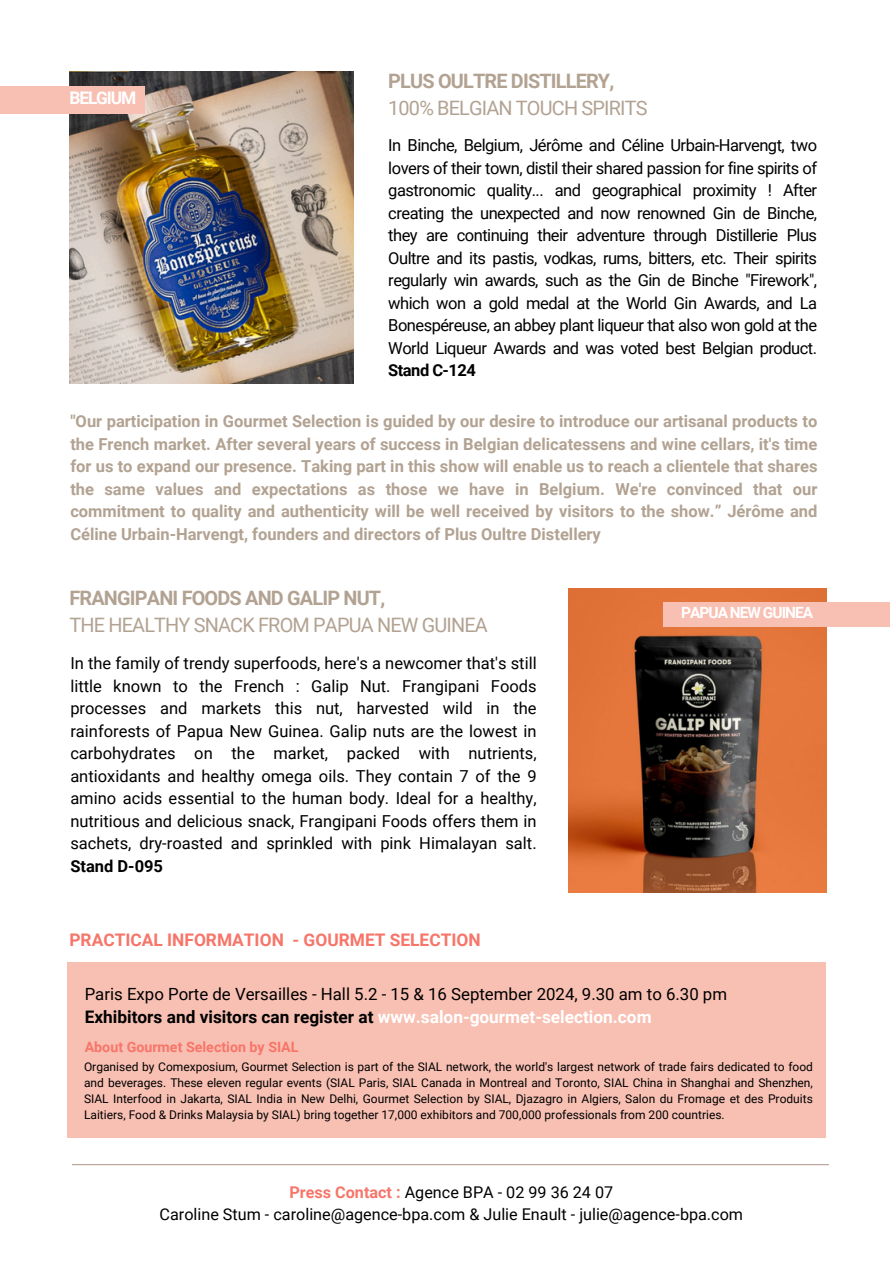
<style>
.page{position:relative;width:894px;height:1264px;background:#fff}
.page>*{position:absolute;margin:0;border:0;box-sizing:border-box;transform-origin:0 0}
.t1{font:19.8px/27px "Roboto";letter-spacing:-.04em;color:#b2a292}
.t2{font:700 17.4px "Roboto";color:#f77569}
.t3{font:700 17.25px "Roboto";color:#000}
.t4{font:700 17.25px "Roboto";letter-spacing:-.065em;color:#fff}
.t5{font:16.8px "Roboto";color:#000}
.t6{font:16.5px/22.5px "Roboto";letter-spacing:-.015em;color:#000;text-align:justify}
.t7{font:700 16.5px/22.5px "Roboto";color:#b2a292;text-align:justify}
.t8{font:16.2px/22.5px "Roboto";color:#000;text-align:center}
.t9{font:700 15.45px "Roboto";letter-spacing:-.065em;color:#fff}
.t10{font:700 14.25px "Roboto";color:#f77569}
.t11{font:12px/16px "Roboto";color:#000;text-align:justify}
.s1{font-weight:700}
.s2{color:#fff}
.s3{font-weight:700;color:#f77569}
</style>
<div class="page">
<img style="left:69px;top:71px;width:284px;height:312px">
<div style="left:0;top:86px;width:144px;height:27px;background:#f8c0b3"></div>
<img style="left:568px;top:588px;width:258px;height:304px">
<div style="left:663px;top:602px;width:226px;height:24px;background:#f8c0b3"></div>
<hr style="left:72px;top:1164px;width:756px;height:1px;background:#b7a093">
<div style="left:67px;top:961px;width:758px;height:176px;background:#f8c0b3"></div>
<h4 class="t4" style="left:69px;top:88px;width:68px">BELGIUM</h4>
<h5 class="t1" style="left:388px;top:68px;width:261px"><span class="s1">PLUS OULTRE DISTILLERY,<br></span>100% BELGIAN TOUCH SPIRITS</h5>
<p class="t6" style="left:388px;top:134px;width:430px">In Binche, Belgium, Jérôme and Céline Urbain-Harvengt, two lovers of their town, distil their shared passion for fine spirits of gastronomic quality... and geographical proximity ! After creating the unexpected and now renowned Gin de Binche, they are continuing their adventure through Distillerie Plus Oultre and its pastis, vodkas, rums, bitters, etc. Their spirits regularly win awards, such as the Gin de Binche "Firework", which won a gold medal at the World Gin Awards, and La Bonespéreuse, an abbey plant liqueur that also won gold at the World Liqueur Awards and was voted best Belgian product.<br><span class="s1">Stand C-124</span></p>
<h3 class="t7" style="left:70px;top:410px;width:748px">"Our participation in Gourmet Selection is guided by our desire to introduce our artisanal products to the French market. After several years of success in Belgian delicatessens and wine cellars, it's time for us to expand our presence. Taking part in this show will enable us to reach a clientele that shares the same values and expectations as those we have in Belgium. We're convinced that our commitment to quality and authenticity will be well received by visitors to the show.” Jérôme and Céline Urbain-Harvengt, founders and directors of Plus Oultre Distellery</h3>
<h2 class="t1" style="left:69px;top:585px;width:420px"><span class="s1">FRANGIPANI FOODS AND GALIP NUT,<br></span>THE HEALTHY SNACK FROM PAPUA NEW GUINEA</h2>
<h1 class="t6" style="left:70px;top:652px;width:467px">In the family of trendy superfoods, here's a newcomer that's still little known to the French : Galip Nut. Frangipani Foods processes and markets this nut, harvested wild in the rainforests of Papua New Guinea. Galip nuts are the lowest in carbohydrates on the market, packed with nutrients, antioxidants and healthy omega oils. They contain 7 of the 9 amino acids essential to the human body. Ideal for a healthy, nutritious and delicious snack, Frangipani Foods offers them in sachets, dry-roasted and sprinkled with pink Himalayan salt.<br><span class="s1">Stand D-095</span></h1>
<h2 class="t2" style="left:69px;top:929px;width:412px">PRACTICAL INFORMATION - GOURMET SELECTION</h2>
<p class="t9" style="left:681px;top:604px;width:133px">PAPUA NEW GUINEA</p>
<p class="t5" style="left:85px;top:984px;width:643px">Paris Expo Porte de Versailles - Hall 5.2 - 15 &amp; 16 September 2024, 9.30 am to 6.30 pm</p>
<p class="t3" style="left:85px;top:1006px;width:568px">Exhibitors and visitors can register at <span class="s2">www.salon-gourmet-selection.com</span></p>
<h4 class="t10" style="left:85px;top:1039px;width:215px">About Gourmet Selection by SIAL</h4>
<h6 class="t11" style="left:84px;top:1059px;width:730px">Organised by Comexposium, Gourmet Selection is part of the SIAL network, the world's largest network of trade fairs dedicated to food and beverages. These eleven regular events (SIAL Paris, SIAL Canada in Montreal and Toronto, SIAL China in Shanghai and Shenzhen, SIAL Interfood in Jakarta, SIAL India in New Delhi, Gourmet Selection by SIAL, Djazagro in Algiers, Salon du Fromage et des Produits Laitiers, Food &amp; Drinks Malaysia by SIAL) bring together 17,000 exhibitors and 700,000 professionals from 200 countries.</h6>
<h4 class="t8" style="left:159px;top:1181px;width:585px"><span class="s3">Press Contact :</span> Agence BPA - 02 99 36 24 07<br>Caroline Stum - caroline@agence-bpa.com &amp; Julie Enault - julie@agence-bpa.com</h4>
</div>
